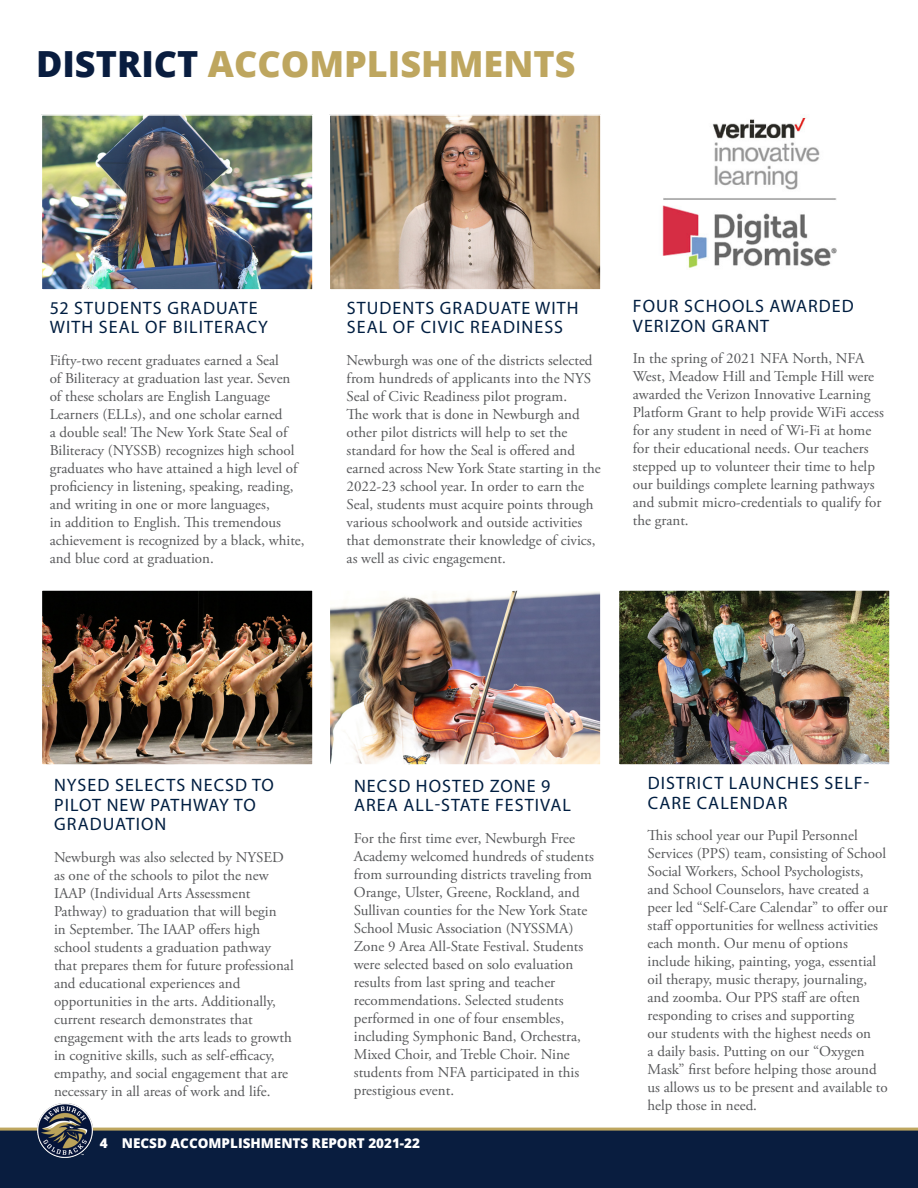
<style>
.page{position:relative;width:918px;height:1188px;background:#fff}
.page>*{position:absolute;margin:0;border:0;box-sizing:border-box;transform-origin:0 0}
.t1{font:800 36px "Open Sans";color:#bea65f}
.t2{font:18px/19.5px "Myriad Pro";letter-spacing:.06em;color:#001e41}
.t3{font:15px/18px "Adobe Garamond Pro";color:#57585a}
.t4{font:800 13.5px "Open Sans";color:#fff}
.s1{color:#091d3f}
</style>
<div class="page">
<div style="left:0;top:1128px;width:918px;height:60px;background:#091d3f"></div>
<img style="left:36px;top:1103px;width:57px;height:56px">
<img style="left:662px;top:117px;width:175px;height:151px">
<img style="left:44px;top:117px;width:267px;height:171px">
<div style="left:41px;top:114px;width:273px;height:177px;border:2px solid #fff"></div>
<img style="left:332px;top:117px;width:267px;height:171px">
<div style="left:329px;top:114px;width:273px;height:177px;border:2px solid #fff"></div>
<img style="left:44px;top:592px;width:267px;height:171px">
<div style="left:41px;top:589px;width:273px;height:177px;border:2px solid #fff"></div>
<img style="left:332px;top:592px;width:267px;height:171px">
<div style="left:329px;top:589px;width:273px;height:177px;border:2px solid #fff"></div>
<img style="left:621px;top:592px;width:267px;height:171px">
<div style="left:618px;top:589px;width:273px;height:177px;border:2px solid #fff"></div>
<p class="t1" style="left:36px;top:37px;width:541px"><span class="s1">DISTRICT</span> ACCOMPLISHMENTS</p>
<p class="t2" style="left:50px;top:298px;width:220px">52 STUDENTS GRADUATE<br>WITH SEAL OF BILITERACY</p>
<p class="t3" style="left:50px;top:352px;width:256px">Fifty-two recent graduates earned a Seal<br>of Biliteracy at graduation last year. Seven of these scholars are English Language Learners (ELLs), and one scholar earned<br>a double seal! The New York State Seal of Biliteracy (NYSSB) recognizes high school graduates who have attained a high level of proficiency in listening, speaking, reading, and writing in one or more languages,<br>in addition to English. This tremendous achievement is recognized by a black, white, and blue cord at graduation.</p>
<p class="t2" style="left:347px;top:298px;width:233px">STUDENTS GRADUATE WITH<br>SEAL OF CIVIC READINESS</p>
<p class="t3" style="left:347px;top:352px;width:256px">Newburgh was one of the districts selected from hundreds of applicants into the NYS Seal of Civic Readiness pilot program.<br>The work that is done in Newburgh and other pilot districts will help to set the standard for how the Seal is offered and earned across New York State starting in the 2022-23 school year. In order to earn the Seal, students must acquire points through various schoolwork and outside activities that demonstrate their knowledge of civics, as well as civic engagement.</p>
<p class="t2" style="left:633px;top:296px;width:222px">FOUR SCHOOLS AWARDED<br>VERIZON GRANT</p>
<p class="t3" style="left:633px;top:350px;width:253px">In the spring of 2021 NFA North, NFA West, Meadow Hill and Temple Hill were awarded the Verizon Innovative Learning Platform Grant to help provide WiFi access for any student in need of Wi-Fi at home for their educational needs. Our teachers stepped up to volunteer their time to help our buildings complete learning pathways and submit micro-credentials to qualify for the grant.</p>
<p class="t2" style="left:54px;top:775px;width:221px">NYSED SELECTS NECSD TO<br>PILOT NEW PATHWAY TO<br>GRADUATION</p>
<p class="t3" style="left:54px;top:849px;width:241px">Newburgh was also selected by NYSED as one of the schools to pilot the new IAAP (Individual Arts Assessment Pathway) to graduation that will begin<br>in September. The IAAP offers high school students a graduation pathway that prepares them for future professional and educational experiences and opportunities in the arts. Additionally, current research demonstrates that engagement with the arts leads to growth in cognitive skills, such as self-efficacy, empathy, and social engagement that are necessary in all areas of work and life.</p>
<p class="t2" style="left:354px;top:776px;width:218px">NECSD HOSTED ZONE 9<br>AREA ALL-STATE FESTIVAL</p>
<p class="t3" style="left:354px;top:829px;width:242px">For the first time ever, Newburgh Free Academy welcomed hundreds of students from surrounding districts traveling from Orange, Ulster, Greene, Rockland, and Sullivan counties for the New York State School Music Association (NYSSMA)<br>Zone 9 Area All-State Festival. Students were selected based on solo evaluation results from last spring and teacher recommendations. Selected students performed in one of four ensembles, including Symphonic Band, Orchestra, Mixed Choir, and Treble Choir. Nine students from NFA participated in this prestigious event.</p>
<p class="t4" style="left:100px;top:1133px;width:322px">4 NECSD ACCOMPLISHMENTS REPORT 2021-22</p>
<p class="t2" style="left:648px;top:773px;width:223px">DISTRICT LAUNCHES SELF-<br>CARE CALENDAR</p>
<p class="t3" style="left:648px;top:827px;width:242px">This school year our Pupil Personnel Services (PPS) team, consisting of School Social Workers, School Psychologists, and School Counselors, have created a peer led “Self-Care Calendar” to offer our staff opportunities for wellness activities each month. Our menu of options include hiking, painting, yoga, essential oil therapy, music therapy, journaling, and zoomba. Our PPS staff are often responding to crises and supporting<br>our students with the highest needs on<br>a daily basis. Putting on our “Oxygen Mask” first before helping those around us allows us to be present and available to help those in need.</p>
</div>
